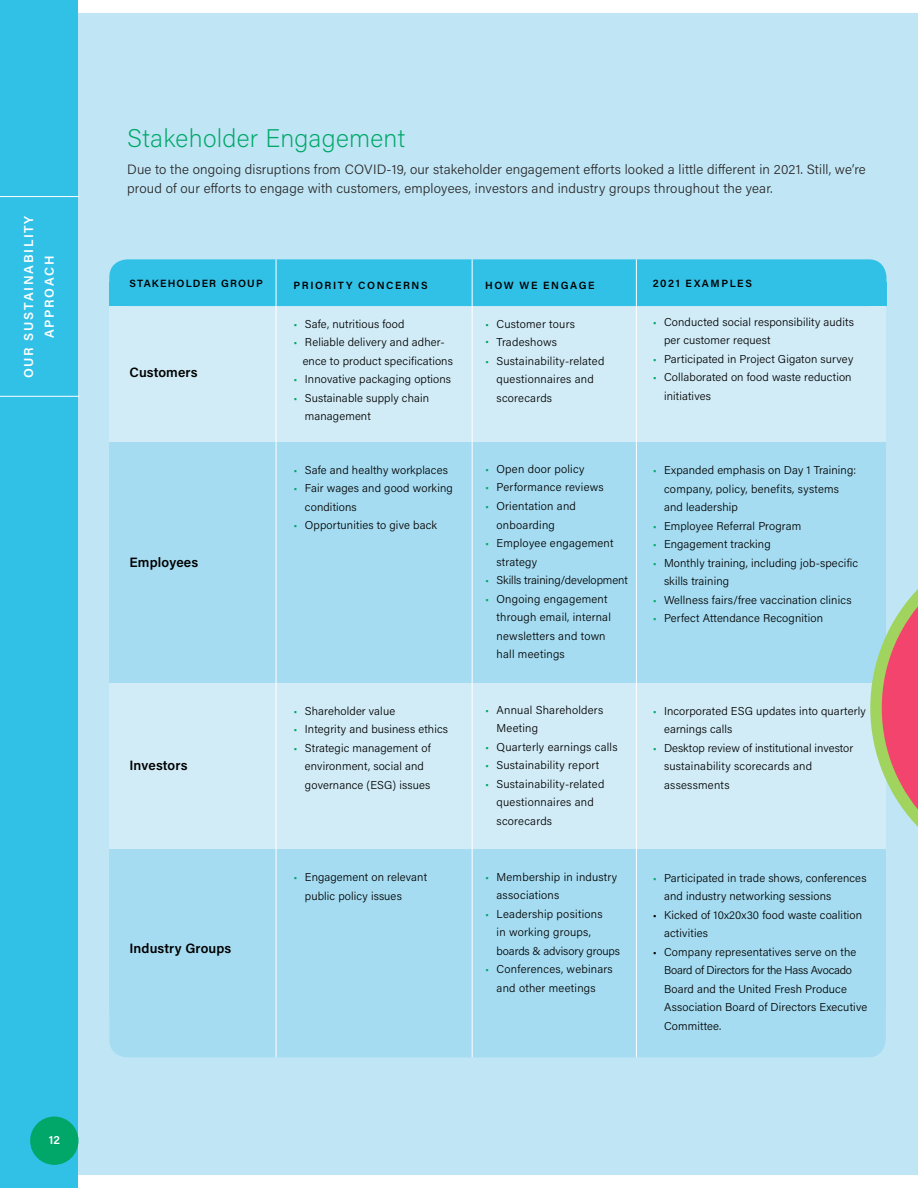
<style>
.page{position:relative;width:918px;height:1188px;background:#fff}
.page>*{position:absolute;margin:0;border:0;box-sizing:border-box;transform-origin:0 0}
.t1{font:200 25.5px "Acumin Pro";letter-spacing:.01em;color:#00a769}
.t2{font:300 13.5px/19.5px "Acumin Pro";letter-spacing:.01em;color:#292829}
.t3{font:600 13.5px "Acumin Pro";letter-spacing:.01em;color:#000}
.t4{font:600 12.9px/20.7px "Acumin Pro";letter-spacing:.13em;color:#fff;text-align:center}
.t5{font:600 12px "Acumin Pro";color:#fff}
.t6{font:300 11.4px/18.5px "Acumin Pro";letter-spacing:.01em;color:#000}
.t7{font:600 10.5px "Acumin Pro";letter-spacing:.145em;color:#000}
.t8{font:600 10.5px "Acumin Pro";letter-spacing:.11em;color:#000}
.s1{color:#00a769}
</style>
<div class="page">
<div style="left:78px;top:13px;width:840px;height:1162px;background:#c0e6f5"></div>
<div style="left:109px;top:849px;width:777px;height:208px;background:#a5dcf1;border-radius:18px"></div>
<div style="left:109px;top:683px;width:777px;height:165px;background:#d1ecf7"></div>
<div style="left:109px;top:306px;width:777px;height:181px;background:#d1ecf7"></div>
<div style="left:109px;top:442px;width:777px;height:241px;background:#a5dcf1"></div>
<div style="left:109px;top:259px;width:778px;height:47px;background:#31c1e7;border-radius:18px"></div>
<hr style="left:276px;top:259px;width:1px;height:798px;background:#fff">
<hr style="left:472px;top:259px;width:1px;height:798px;background:#fff">
<hr style="left:636px;top:259px;width:1px;height:798px;background:#fff">
<div style="left:0;top:0;width:78px;height:1188px;background:#31c1e7"></div>
<hr style="left:0;top:196px;width:79px;height:1px;background:#fff">
<hr style="left:0;top:396px;width:79px;height:1px;background:#fff">
<div style="left:30px;top:1117px;width:49px;height:48px;background:#00a769;border-radius:50%"></div>
<svg style="left:870px;top:536px;width:48px;height:344px"></svg>
<p class="t4" style="left:18px;top:378px;width:164px;rotate:-90deg">OUR SUSTAINABILITY<br>APPROACH</p>
<p class="t5" style="left:49px;top:1132px;width:13px">12</p>
<h1 class="t1" style="left:127px;top:120px;width:279px">Stakeholder Engagement</h1>
<p class="t2" style="left:127px;top:159px;width:740px">Due to the ongoing disruptions from COVID-19, our stakeholder engagement efforts looked a little different in 2021. Still, we’re proud of our efforts to engage with customers, employees, investors and industry groups throughout the year.</p>
<p class="t8" style="left:130px;top:276px;width:135px">STAKEHOLDER GROUP</p>
<p class="t3" style="left:130px;top:363px;width:70px">Customers</p>
<p class="t3" style="left:130px;top:553px;width:70px">Employees</p>
<p class="t7" style="left:294px;top:278px;width:136px">PRIORITY CONCERNS</p>
<p class="t6" style="left:294px;top:314px;width:113px"><span class="s1">•</span> Safe, nutritious food</p>
<p class="t6" style="left:303px;top:332px;width:152px;text-indent:-9px"><span class="s1">•</span> Reliable delivery and adher&shy;ence to product specifications</p>
<p class="t6" style="left:294px;top:369px;width:159px"><span class="s1">•</span> Innovative packaging options</p>
<p class="t6" style="left:305px;top:388px;width:126px;text-indent:-11px"><span class="s1">•</span> Sustainable supply chain management</p>
<p class="t6" style="left:294px;top:460px;width:156px"><span class="s1">•</span> Safe and healthy workplaces</p>
<p class="t6" style="left:305px;top:479px;width:149px;text-indent:-11px"><span class="s1">•</span> Fair wages and good working conditions</p>
<p class="t6" style="left:294px;top:516px;width:145px"><span class="s1">•</span> Opportunities to give back</p>
<p class="t3" style="left:130px;top:755px;width:59px">Investors</p>
<p class="t3" style="left:130px;top:938px;width:103px">Industry Groups</p>
<p class="t6" style="left:294px;top:701px;width:103px"><span class="s1">•</span> Shareholder value</p>
<p class="t6" style="left:294px;top:720px;width:156px"><span class="s1">•</span> Integrity and business ethics</p>
<p class="t6" style="left:305px;top:738px;width:127px;text-indent:-11px"><span class="s1">•</span> Strategic management of environment, social and governance (ESG) issues</p>
<p class="t6" style="left:305px;top:868px;width:124px;text-indent:-11px"><span class="s1">•</span> Engagement on relevant public policy issues</p>
<p class="t7" style="left:485px;top:278px;width:111px">HOW WE ENGAGE</p>
<p class="t6" style="left:485px;top:314px;width:91px"><span class="s1">•</span> Customer tours</p>
<p class="t6" style="left:485px;top:332px;width:73px"><span class="s1">•</span> Tradeshows</p>
<p class="t6" style="left:497px;top:351px;width:109px;text-indent:-11px"><span class="s1">•</span> Sustainability-related questionnaires and scorecards</p>
<p class="t6" style="left:485px;top:459px;width:101px"><span class="s1">•</span> Open door policy</p>
<p class="t6" style="left:485px;top:478px;width:120px"><span class="s1">•</span> Performance reviews</p>
<p class="t6" style="left:497px;top:496px;width:81px;text-indent:-11px"><span class="s1">•</span> Orientation and onboarding</p>
<p class="t6" style="left:497px;top:533px;width:119px;text-indent:-11px"><span class="s1">•</span> Employee engagement strategy</p>
<p class="t6" style="left:485px;top:570px;width:144px"><span class="s1">•</span> Skills training/development</p>
<p class="t6" style="left:497px;top:589px;width:116px;text-indent:-11px"><span class="s1">•</span> Ongoing engagement through email, internal newsletters and town hall meetings</p>
<p class="t6" style="left:497px;top:700px;width:108px;text-indent:-11px"><span class="s1">•</span> Annual Shareholders<br>Meeting</p>
<p class="t6" style="left:485px;top:737px;width:134px"><span class="s1">•</span> Quarterly earnings calls</p>
<p class="t6" style="left:485px;top:756px;width:116px"><span class="s1">•</span> Sustainability report</p>
<p class="t6" style="left:497px;top:774px;width:109px;text-indent:-11px"><span class="s1">•</span> Sustainability-related questionnaires and scorecards</p>
<p class="t6" style="left:497px;top:867px;width:122px;text-indent:-11px"><span class="s1">•</span> Membership in industry associations</p>
<p class="t6" style="left:497px;top:904px;width:125px;text-indent:-11px"><span class="s1">•</span> Leadership positions<br>in working groups, boards &amp; advisory groups</p>
<p class="t6" style="left:485px;top:960px;width:129px;text-align:center"><span class="s1">•</span> Conferences, webinars and other meetings</p>
<p class="t7" style="left:653px;top:276px;width:101px">2021 EXAMPLES</p>
<p class="t6" style="left:664px;top:312px;width:191px;text-indent:-11px"><span class="s1">•</span> Conducted social responsibility audits per customer request</p>
<p class="t6" style="left:653px;top:349px;width:202px"><span class="s1">•</span> Participated in Project Gigaton survey</p>
<p class="t6" style="left:664px;top:368px;width:189px;text-indent:-11px"><span class="s1">•</span> Collaborated on food waste reduction initiatives</p>
<p class="t6" style="left:664px;top:460px;width:194px;text-indent:-11px"><span class="s1">•</span> Expanded emphasis on Day 1 Training: company, policy, benefits, systems and leadership</p>
<p class="t6" style="left:653px;top:516px;width:150px"><span class="s1">•</span> Employee Referral Program</p>
<p class="t6" style="left:653px;top:534px;width:120px"><span class="s1">•</span> Engagement tracking</p>
<p class="t6" style="left:664px;top:553px;width:196px;text-indent:-11px"><span class="s1">•</span> Monthly training, including job-specific skills training</p>
<p class="t6" style="left:653px;top:590px;width:200px"><span class="s1">•</span> Wellness fairs/free vaccination clinics</p>
<p class="t6" style="left:653px;top:609px;width:172px"><span class="s1">•</span> Perfect Attendance Recognition</p>
<p class="t6" style="left:664px;top:701px;width:203px;text-indent:-11px"><span class="s1">•</span> Incorporated ESG updates into quarterly earnings calls</p>
<p class="t6" style="left:664px;top:738px;width:191px;text-indent:-11px"><span class="s1">•</span> Desktop review of institutional investor sustainability scorecards and assessments</p>
<p class="t6" style="left:664px;top:868px;width:204px;text-indent:-11px"><span class="s1">•</span> Participated in trade shows, conferences and industry networking sessions</p>
<p class="t6" style="left:664px;top:905px;width:200px;text-indent:-11px">• Kicked of 10x20x30 food waste coalition activities</p>
<p class="t6" style="left:664px;top:942px;width:205px;text-indent:-11px">• Company representatives serve on the Board of Directors for the Hass Avocado Board and the United Fresh Produce Association Board of Directors Executive Committee.</p>
</div>
